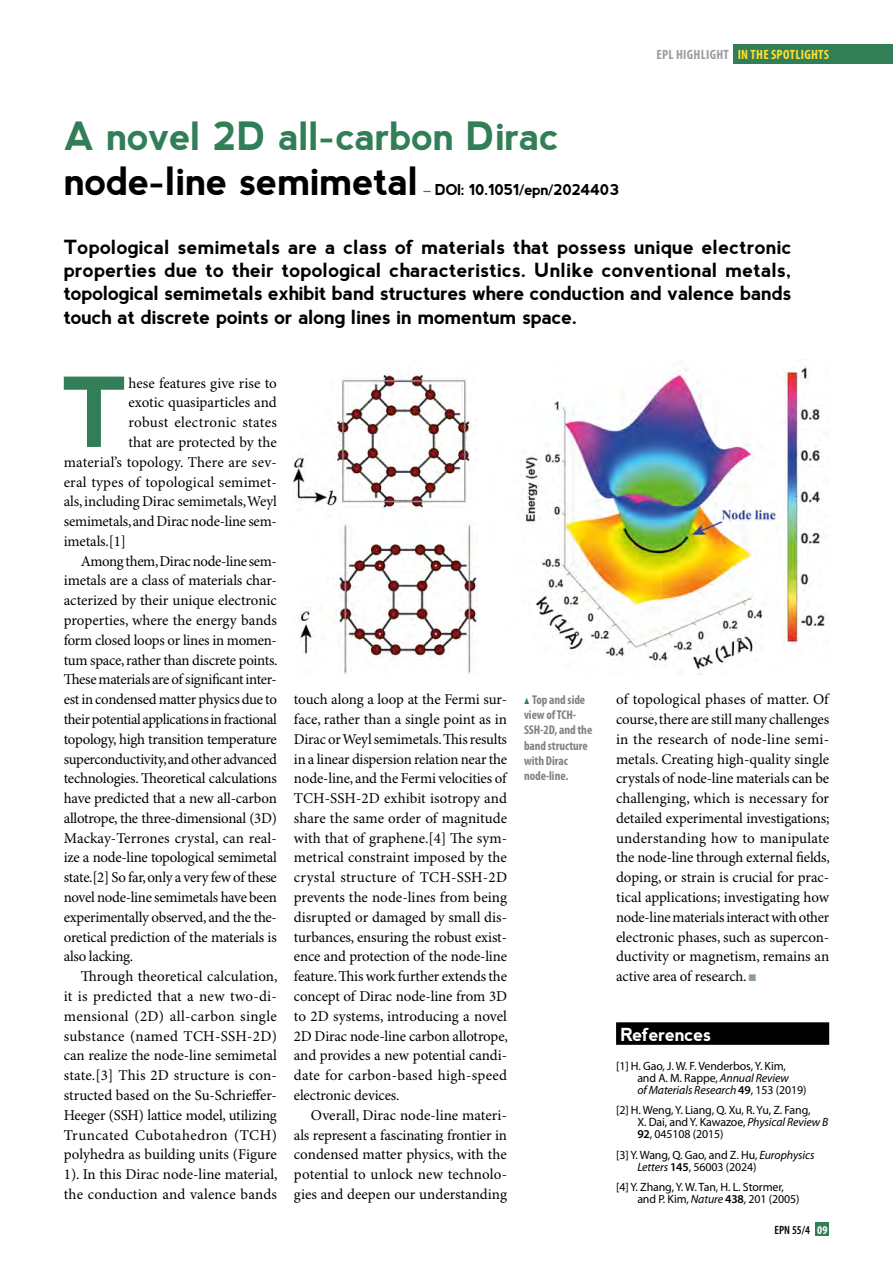
<style>
.page{position:relative;width:893px;height:1263px;background:#fff}
.page>*{position:absolute;margin:0;border:0;box-sizing:border-box;transform-origin:0 0}
.t1{font:700 96px "nevis";color:#317e57}
.t2{font:700 39px "nevis";letter-spacing:-.015em;color:#317e57}
.t3{font:700 39px "nevis";letter-spacing:-.015em;color:#000}
.t4{font:700 19.5px/23.4px "nevis";letter-spacing:-.015em;color:#000;text-align:justify}
.t5{font:700 18px "nevis";letter-spacing:-.015em;color:#fff}
.t6{font:15px/19.8px "Minion Pro";letter-spacing:-.01em;color:#000;text-align:justify}
.t7{font:15px "Minion Pro";letter-spacing:.01em;color:#000}
.t8{font:15px "Minion Pro";letter-spacing:.015em;color:#000}
.t9{font:15px "Minion Pro";letter-spacing:.02em;color:#000}
.t10{font:15px "Minion Pro";letter-spacing:-.03em;color:#000}
.t11{font:15px "Minion Pro";letter-spacing:.025em;color:#000}
.t12{font:700 15px "nevis";letter-spacing:-.04em;color:#000}
.t13{font:700 condensed 13.5px "Myriad Pro";letter-spacing:.02em;color:#ffdf30}
.t14{font:700 condensed 13.5px "Myriad Pro";color:#9d9d9c}
.t15{font:700 condensed 12.75px/15.1px "Myriad Pro";letter-spacing:-.005em;color:#7d8386}
.t16{font:12px/12px "Myriad Pro";letter-spacing:-.01em;color:#000}
.t17{font:600 condensed 12px "Myriad Pro";color:#000}
.s1{color:#317e57}
.s2{color:#8c9da6}
.s3{font-style:italic}
.s4{font-weight:600}
.s5{font-weight:700;color:#fff}
</style>
<div class="page">
<div style="left:816px;top:1222px;width:13px;height:14px;background:#317e57"></div>
<div style="left:733px;top:45px;width:160px;height:19px;background:#317e57"></div>
<div style="left:616px;top:1022px;width:213px;height:23px;background:#000"></div>
<img style="left:294px;top:366px;width:531px;height:308px">
<h2 class="t2" style="left:64px;top:114px;width:497px">A novel 2D all-carbon Dirac</h2>
<h2 class="t3" style="left:64px;top:159px;width:357px">node-line semimetal</h2>
<p class="t12" style="left:423px;top:181px;width:198px"><span class="s1">–</span> DOI: 10.1051/epn/2024403</p>
<p class="t14" style="left:656px;top:47px;width:34px">EPL Highlight</p>
<p class="t13" style="left:738px;top:47px;width:93px">IN THE SPOTLIGHTS</p>
<p class="t4" style="left:64px;top:235px;width:730px">Topological semimetals are a class of materials that possess unique electronic properties due to their topological characteristics. Unlike conventional metals, topological semimetals exhibit band structures where conduction and valence bands touch at discrete points or along lines in momentum space.</p>
<h1 class="t1" style="left:62px;top:358px;width:69px">T</h1>
<p class="t6" style="left:128px;top:373px;width:150px">hese features give rise to</p>
<p class="t6" style="left:128px;top:393px;width:150px">exotic quasiparticles and</p>
<p class="t9" style="left:128px;top:413px;width:150px">robust electronic states</p>
<p class="t6" style="left:128px;top:433px;width:150px">that are protected by the</p>
<p class="t7" style="left:64px;top:453px;width:215px">material’s topology. There are sev-</p>
<p class="t7" style="left:64px;top:473px;width:215px">eral types of topological semimet-</p>
<p class="t6" style="left:64px;top:492px;width:215px">als, including Dirac semimetals, Weyl</p>
<p class="t6" style="left:64px;top:512px;width:215px">semimetals, and Dirac node-line sem-</p>
<p class="t6" style="left:64px;top:532px;width:64px">imetals.[1]</p>
<p class="t6" style="left:81px;top:552px;width:198px">Among them, Dirac node-line sem-</p>
<p class="t6" style="left:64px;top:571px;width:215px">imetals are a class of materials char-</p>
<p class="t6" style="left:64px;top:591px;width:215px">acterized by their unique electronic</p>
<p class="t6" style="left:64px;top:611px;width:215px">properties, where the energy bands</p>
<p class="t6" style="left:64px;top:631px;width:215px">form closed loops or lines in momen-</p>
<p class="t6" style="left:64px;top:650px;width:215px">tum space, rather than discrete points.</p>
<p class="t6" style="left:64px;top:670px;width:215px">These materials are of significant inter-</p>
<p class="t6" style="left:64px;top:690px;width:215px">est in condensed matter physics due to</p>
<p class="t10" style="left:64px;top:710px;width:215px">their potential applications in fractional</p>
<p class="t6" style="left:64px;top:730px;width:215px">topology, high transition temperature</p>
<p class="t6" style="left:64px;top:749px;width:215px">superconductivity, and other advanced</p>
<p class="t6" style="left:64px;top:769px;width:215px">technologies. Theoretical calculations</p>
<p class="t6" style="left:64px;top:789px;width:215px">have predicted that a new all-carbon</p>
<p class="t6" style="left:64px;top:809px;width:215px">allotrope, the three-dimensional (3D)</p>
<p class="t6" style="left:64px;top:829px;width:215px">Mackay-Terrones crystal, can real-</p>
<p class="t6" style="left:64px;top:848px;width:215px">ize a node-line topological semimetal</p>
<p class="t6" style="left:64px;top:868px;width:215px">state.[2] So far, only a very few of these</p>
<p class="t6" style="left:64px;top:888px;width:215px">novel node-line semimetals have been</p>
<p class="t6" style="left:64px;top:908px;width:215px">experimentally observed, and the the-</p>
<p class="t6" style="left:64px;top:927px;width:215px">oretical prediction of the materials is</p>
<p class="t6" style="left:64px;top:947px;width:71px">also lacking.</p>
<p class="t7" style="left:81px;top:967px;width:198px">Through theoretical calculation,</p>
<p class="t8" style="left:64px;top:987px;width:215px">it is predicted that a new two-di-</p>
<p class="t9" style="left:64px;top:1007px;width:215px">mensional (2D) all-carbon single</p>
<p class="t8" style="left:64px;top:1027px;width:215px">substance (named TCH-SSH-2D)</p>
<p class="t6" style="left:64px;top:1046px;width:215px">can realize the node-line semimetal</p>
<p class="t7" style="left:64px;top:1066px;width:215px">state.[3] This 2D structure is con-</p>
<p class="t6" style="left:64px;top:1086px;width:215px">structed based on the Su-Schrieffer-</p>
<p class="t6" style="left:64px;top:1106px;width:215px">Heeger (SSH) lattice model, utilizing</p>
<p class="t11" style="left:64px;top:1126px;width:215px">Truncated Cubotahedron (TCH)</p>
<p class="t6" style="left:64px;top:1145px;width:215px">polyhedra as building units (Figure</p>
<p class="t6" style="left:64px;top:1165px;width:215px">1). In this Dirac node-line material,</p>
<p class="t7" style="left:64px;top:1185px;width:215px">the conduction and valence bands</p>
<p class="t6" style="left:294px;top:690px;width:215px">touch along a loop at the Fermi sur&shy;face, rather than a single point as in Dirac or Weyl semimetals. This results in a linear dispersion relation near the node-line, and the Fermi velocities of TCH-SSH-2D exhibit isotropy and share the same order of magnitude with that of graphene.[4] The sym&shy;metrical constraint imposed by the crystal structure of TCH-SSH-2D prevents the node-lines from being disrupted or damaged by small dis&shy;turbances, ensuring the robust exist&shy;ence and protection of the node-line feature. This work further extends the concept of Dirac node-line from 3D to 2D systems, introducing a novel 2D Dirac node-line carbon allotrope, and provides a new potential candi&shy;date for carbon-based high-speed electronic devices.</p>
<p class="t6" style="left:294px;top:1106px;width:215px;text-indent:17px">Overall, Dirac node-line materi&shy;als represent a fascinating frontier in condensed matter physics, with the potential to unlock new technolo&shy;gies and deepen our understanding</p>
<p class="t15" style="left:524px;top:692px;width:70px"><span class="s1">▲</span> Top and side view of TCH-<br>SSH-2D, and the band structure with Dirac node-line.</p>
<p class="t6" style="left:616px;top:690px;width:215px">of topological phases of matter. Of course, there are still many challenges in the research of node-line semi&shy;metals. Creating high-quality single crystals of node-line materials can be challenging, which is necessary for detailed experimental investigations; understanding how to manipulate the node-line through external fields, doping, or strain is crucial for prac&shy;tical applications; investigating how node-line materials interact with other electronic phases, such as supercon&shy;ductivity or magnetism, remains an active area of research. <span class="s2">■</span></p>
<p class="t5" style="left:620px;top:1024px;width:92px">References</p>
<p class="t16" style="left:637px;top:1060px;width:171px;text-indent:-21px">[1] H. Gao, J. W. F. Venderbos, Y. Kim, and A. M. Rappe, <span class="s3">Annual Review<br>of Materials Research</span> <span class="s4">49</span>, 153 (2019)</p>
<p class="t16" style="left:637px;top:1104px;width:192px;text-indent:-21px">[2] H. Weng, Y. Liang, Q. Xu, R. Yu, Z. Fang,<br>X. Dai, and Y. Kawazoe, <span class="s3">Physical Review B<br></span><span class="s4">92</span>, 045108 (2015)</p>
<p class="t16" style="left:637px;top:1149px;width:179px;text-indent:-21px">[3] Y. Wang, Q. Gao, and Z. Hu, <span class="s3">Europhysics<br>Letters</span> <span class="s4">145</span>, 56003 (2024)</p>
<p class="t16" style="left:637px;top:1181px;width:164px;text-indent:-21px">[4] Y. Zhang, Y. W. Tan, H. L. Stormer, and P. Kim, <span class="s3">Nature</span> <span class="s4">438</span>, 201 (2005)</p>
<p class="t17" style="left:774px;top:1223px;width:54px">EPN 55/4 <span class="s5">09</span></p>
</div>
